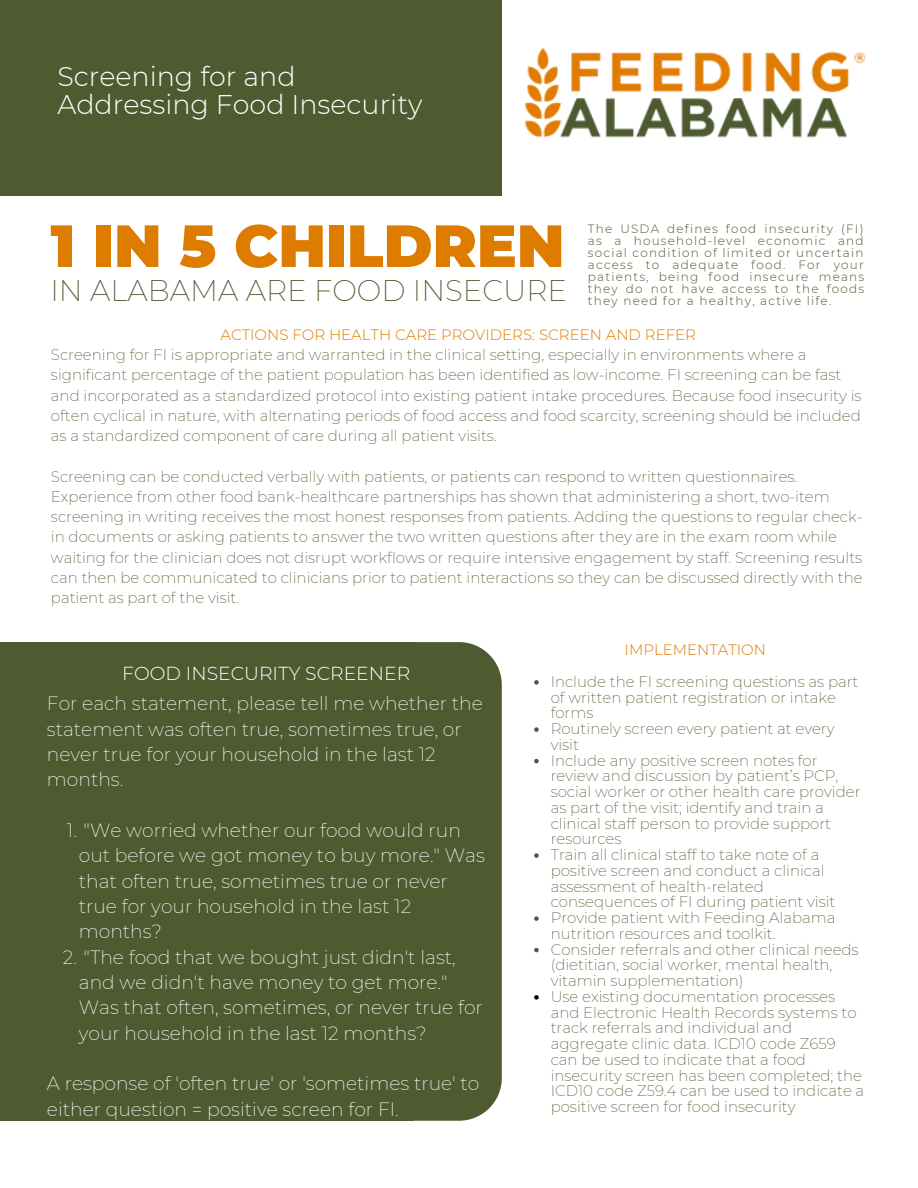
<style>
.page{position:relative;width:918px;height:1188px;background:#fff}
.page>*{position:absolute;margin:0;border:0;box-sizing:border-box;transform-origin:0 0}
.t1{font:900 59.4px "Montserrat";color:#de7c00}
.t2{font:200 29.25px "Montserrat";color:#4e5b31}
.t3{font:300 27px "Montserrat";color:#fff}
.t4{font:200 18.75px/25.3px "Montserrat";color:#fff}
.t5{font:300 18.75px "Montserrat";color:#fff}
.t6{font:200 15px/15.8px "Montserrat";color:#4e5b31}
.t7{font:300 15px "Montserrat";color:#de7c00}
.t8{font:300 12px/12px "Montserrat";letter-spacing:.1em;color:#4e5b31;text-align:justify}
</style>
<div class="page">
<div style="left:0;top:0;width:502px;height:196px;background:#4e5b31"></div>
<img style="left:525px;top:48px;width:341px;height:90px">
<div style="left:0;top:642px;width:414px;height:479px;background:#4e5b31"></div>
<div style="left:31px;top:642px;width:471px;height:479px;background:#4e5b31;border-radius:43px"></div>
<svg style="left:534px;top:680px;width:5px;height:5px"></svg>
<svg style="left:534px;top:727px;width:5px;height:5px"></svg>
<svg style="left:534px;top:759px;width:5px;height:4px"></svg>
<svg style="left:534px;top:853px;width:5px;height:5px"></svg>
<svg style="left:534px;top:916px;width:5px;height:5px"></svg>
<svg style="left:534px;top:948px;width:5px;height:4px"></svg>
<svg style="left:534px;top:995px;width:5px;height:5px"></svg>
<p class="t3" style="left:57px;top:60px;width:240px">Screening for and</p>
<p class="t3" style="left:57px;top:88px;width:366px">Addressing Food Insecurity</p>
<p class="t1" style="left:51px;top:209px;width:516px">1 IN 5 CHILDREN</p>
<p class="t2" style="left:51px;top:272px;width:518px">IN ALABAMA ARE FOOD INSECURE</p>
<p class="t8" style="left:588px;top:223px;width:278px">The USDA defines food insecurity (FI) as a household-level economic and social condition of limited or uncertain access to adequate food. For your patients, being food insecure means they do not have access to the foods they need for a healthy, active life.</p>
<p class="t7" style="left:220px;top:325px;width:477px">ACTIONS FOR HEALTH CARE PROVIDERS: SCREEN AND REFER</p>
<p class="t6" style="left:51px;top:345px;width:812px;line-height:20.2px">Screening for FI is appropriate and warranted in the clinical setting, especially in environments where a significant percentage of the patient population has been identified as low-income. FI screening can be fast and incorporated as a standardized protocol into existing patient intake procedures. Because food insecurity is often cyclical in nature, with alternating periods of food access and food scarcity, screening should be included as a standardized component of care during all patient visits.</p>
<p class="t6" style="left:51px;top:466px;width:813px;line-height:20.2px">Screening can be conducted verbally with patients, or patients can respond to written questionnaires.<br>Experience from other food bank-healthcare partnerships has shown that administering a short, two-item screening in writing receives the most honest responses from patients. Adding the questions to regular check&shy;in documents or asking patients to answer the two written questions after they are in the exam room while waiting for the clinician does not disrupt workflows or require intensive engagement by staff. Screening results can then be communicated to clinicians prior to patient interactions so they can be discussed directly with the patient as part of the visit.</p>
<p class="t5" style="left:122px;top:662px;width:290px">FOOD INSECURITY SCREENER</p>
<p class="t4" style="left:47px;top:691px;width:437px">For each statement, please tell me whether the statement was often true, sometimes true, or never true for your household in the last 12 months.</p>
<p class="t4" style="left:79px;top:818px;width:408px;text-indent:-12px">1. "We worried whether our food would run out before we got money to buy more." Was that often true, sometimes true or never true for your household in the last 12 months?</p>
<p class="t4" style="left:79px;top:944px;width:406px;text-indent:-16px">2. "The food that we bought just didn't last, and we didn't have money to get more." Was that often, sometimes, or never true for your household in the last 12 months?</p>
<p class="t4" style="left:47px;top:1071px;width:434px">A response of 'often true' or 'sometimes true' to either question = positive screen for FI.</p>
<p class="t7" style="left:625px;top:641px;width:143px">IMPLEMENTATION</p>
<p class="t6" style="left:551px;top:674px;width:309px">Include the FI screening questions as part of written patient registration or intake forms</p>
<p class="t6" style="left:551px;top:721px;width:285px">Routinely screen every patient at every visit</p>
<p class="t6" style="left:551px;top:752px;width:311px">Include any positive screen notes for review and discussion by patient’s PCP, social worker or other health care provider as part of the visit; identify and train a clinical staff person to provide support resources</p>
<p class="t6" style="left:551px;top:847px;width:286px">Train all clinical staff to take note of a positive screen and conduct a clinical assessment of health-related consequences of FI during patient visit</p>
<p class="t6" style="left:551px;top:910px;width:286px">Provide patient with Feeding Alabama nutrition resources and toolkit.</p>
<p class="t6" style="left:551px;top:941px;width:310px">Consider referrals and other clinical needs (dietitian, social worker, mental health, vitamin supplementation)</p>
<p class="t6" style="left:551px;top:989px;width:315px">Use existing documentation processes and Electronic Health Records systems to track referrals and individual and aggregate clinic data. ICD10 code Z659 can be used to indicate that a food insecurity screen has been completed; the ICD10 code Z59.4 can be used to indicate a positive screen for food insecurity</p>
</div>
